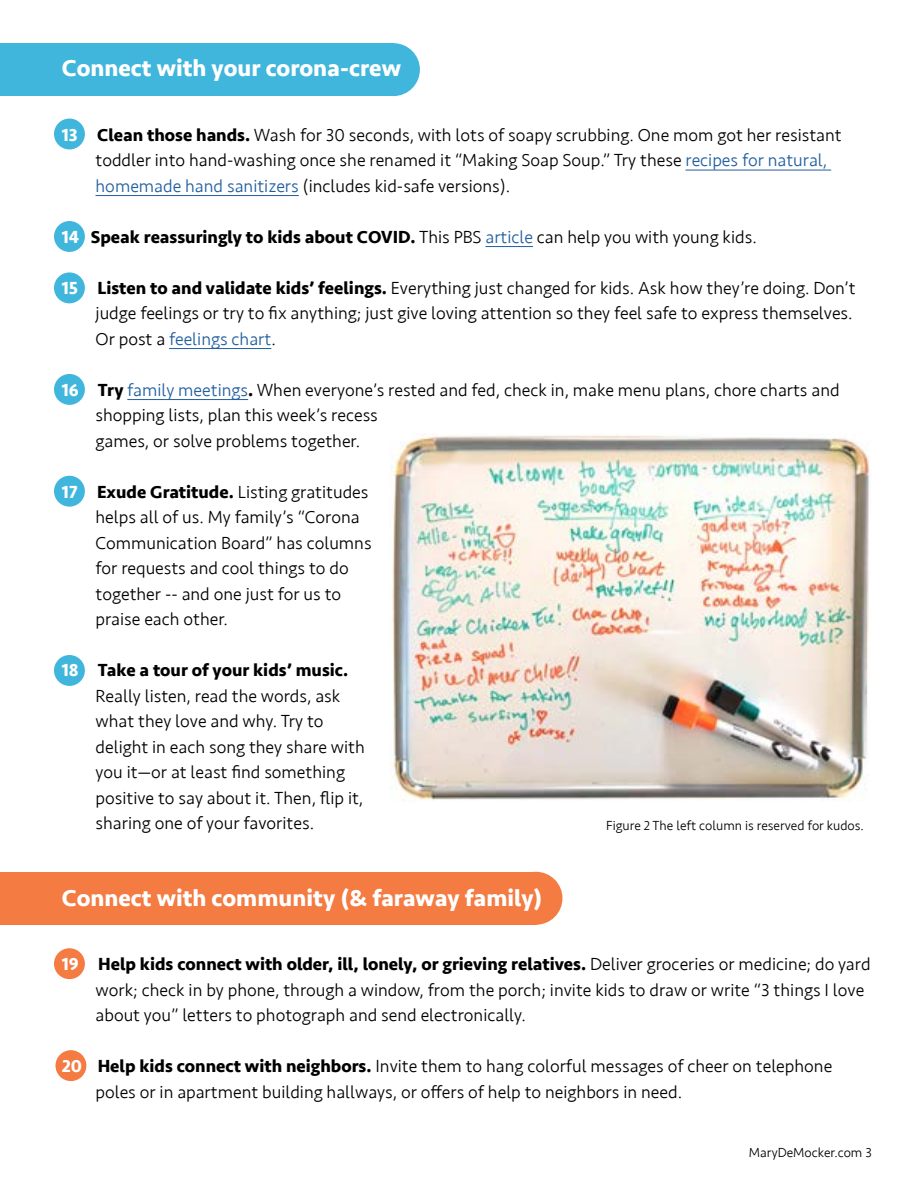
<style>
.page{position:relative;width:918px;height:1188px;background:#fff}
.page>*{position:absolute;margin:0;border:0;box-sizing:border-box;transform-origin:0 0}
.t1{font:700 24px "Seravek";color:#fff}
.t2{font:300 18px/25.5px "Seravek";color:#000}
.t3{font:700 18px "Seravek";color:#000}
.t4{font:300 13.5px "Seravek";color:#000}
.s1{font-weight:700;color:#fff}
.s2{font-weight:700}
.s3{color:#215e9e}
.s4{color:#fff}
.s5{font-weight:300}
.s6{font-weight:300;color:#215e9e}
</style>
<div class="page">
<div style="left:0;top:43px;width:393px;height:53px;background:#41b6dd"></div>
<div style="left:367px;top:43px;width:53px;height:53px;background:#41b6dd;border-radius:50%"></div>
<div style="left:0;top:872px;width:536px;height:53px;background:#f47b41"></div>
<div style="left:510px;top:872px;width:52px;height:53px;background:#f47b41;border-radius:50%"></div>
<div style="left:54px;top:119px;width:31px;height:30px;background:#41b6dd;border-radius:50%"></div>
<div style="left:54px;top:272px;width:31px;height:31px;background:#41b6dd;border-radius:50%"></div>
<div style="left:54px;top:221px;width:31px;height:31px;background:#41b6dd;border-radius:50%"></div>
<div style="left:54px;top:374px;width:31px;height:31px;background:#41b6dd;border-radius:50%"></div>
<div style="left:54px;top:476px;width:31px;height:31px;background:#41b6dd;border-radius:50%"></div>
<div style="left:54px;top:655px;width:31px;height:31px;background:#41b6dd;border-radius:50%"></div>
<div style="left:54px;top:948px;width:31px;height:31px;background:#f47b41;border-radius:50%"></div>
<div style="left:55px;top:1050px;width:31px;height:31px;background:#f47b41;border-radius:50%"></div>
<hr style="left:685px;top:170px;width:146px;height:1px;background:#215e9e">
<hr style="left:96px;top:195px;width:203px;height:1px;background:#215e9e">
<hr style="left:485px;top:246px;width:48px;height:1px;background:#215e9e">
<hr style="left:169px;top:348px;width:102px;height:1px;background:#215e9e">
<hr style="left:127px;top:399px;width:121px;height:1px;background:#215e9e">
<img style="left:391px;top:433px;width:479px;height:369px">
<h1 class="t1" style="left:62px;top:49px;width:341px">Connect with your corona-crew</h1>
<p class="t2" style="left:96px;top:122px;width:748px;text-indent:-34px"><span class="s1">13</span> <span class="s2">Clean those hands.</span> Wash for 30 seconds, with lots of soapy scrubbing. One mom got her resistant toddler into hand-washing once she renamed it “Making Soap Soup.” Try these <span class="s3">recipes for natural, homemade hand sanitizers</span> (includes kid-safe versions).</p>
<p class="t3" style="left:62px;top:222px;width:697px"><span class="s4">14</span> Speak reassuringly to kids about COVID. <span class="s5">This PBS</span> <span class="s6">article</span> <span class="s5">can help you with young kids.</span></p>
<p class="t2" style="left:96px;top:275px;width:762px;text-indent:-34px"><span class="s1">15</span> <span class="s2">Listen to and validate kids’ feelings.</span> Everything just changed for kids. Ask how they’re doing. Don’t judge feelings or try to fix anything; just give loving attention so they feel safe to express themselves.<br>Or post a <span class="s3">feelings chart</span>.</p>
<p class="t2" style="left:96px;top:377px;width:746px;text-indent:-34px"><span class="s1">16</span> <span class="s2">Try</span> <span class="s3">family meetings</span><span class="s2">.</span> When everyone’s rested and fed, check in, make menu plans, chore charts and shopping lists, plan this week’s recess<br>games, or solve problems together.</p>
<p class="t2" style="left:96px;top:479px;width:278px;text-indent:-34px"><span class="s1">17</span> <span class="s2">Exude Gratitude.</span> Listing gratitudes helps all of us. My family’s “Corona<br>Communication Board” has columns for requests and cool things to do together -- and one just for us to praise each other.</p>
<p class="t2" style="left:96px;top:658px;width:271px;text-indent:-34px"><span class="s1">18</span> <span class="s2">Take a tour of your kids’ music.<br></span>Really listen, read the words, ask what they love and why. Try to delight in each song they share with you it—or at least find something positive to say about it. Then, flip it, sharing one of your favorites.</p>
<p class="t4" style="left:606px;top:818px;width:259px">Figure 2 The left column is reserved for kudos.</p>
<h1 class="t1" style="left:62px;top:879px;width:482px">Connect with community (&amp; faraway family)</h1>
<p class="t2" style="left:96px;top:952px;width:777px;text-indent:-34px"><span class="s1">19</span> <span class="s2">Help kids connect with older, ill, lonely, or grieving relatives.</span> Deliver groceries or medicine; do yard work; check in by phone, through a window, from the porch; invite kids to draw or write “3 things I love about you” letters to photograph and send electronically.</p>
<p class="t2" style="left:96px;top:1054px;width:738px;text-indent:-34px"><span class="s1">20</span> <span class="s2">Help kids connect with neighbors.</span> Invite them to hang colorful messages of cheer on telephone poles or in apartment building hallways, or offers of help to neighbors in need.</p>
<p class="t4" style="left:749px;top:1145px;width:124px">MaryDeMocker.com 3</p>
</div>
